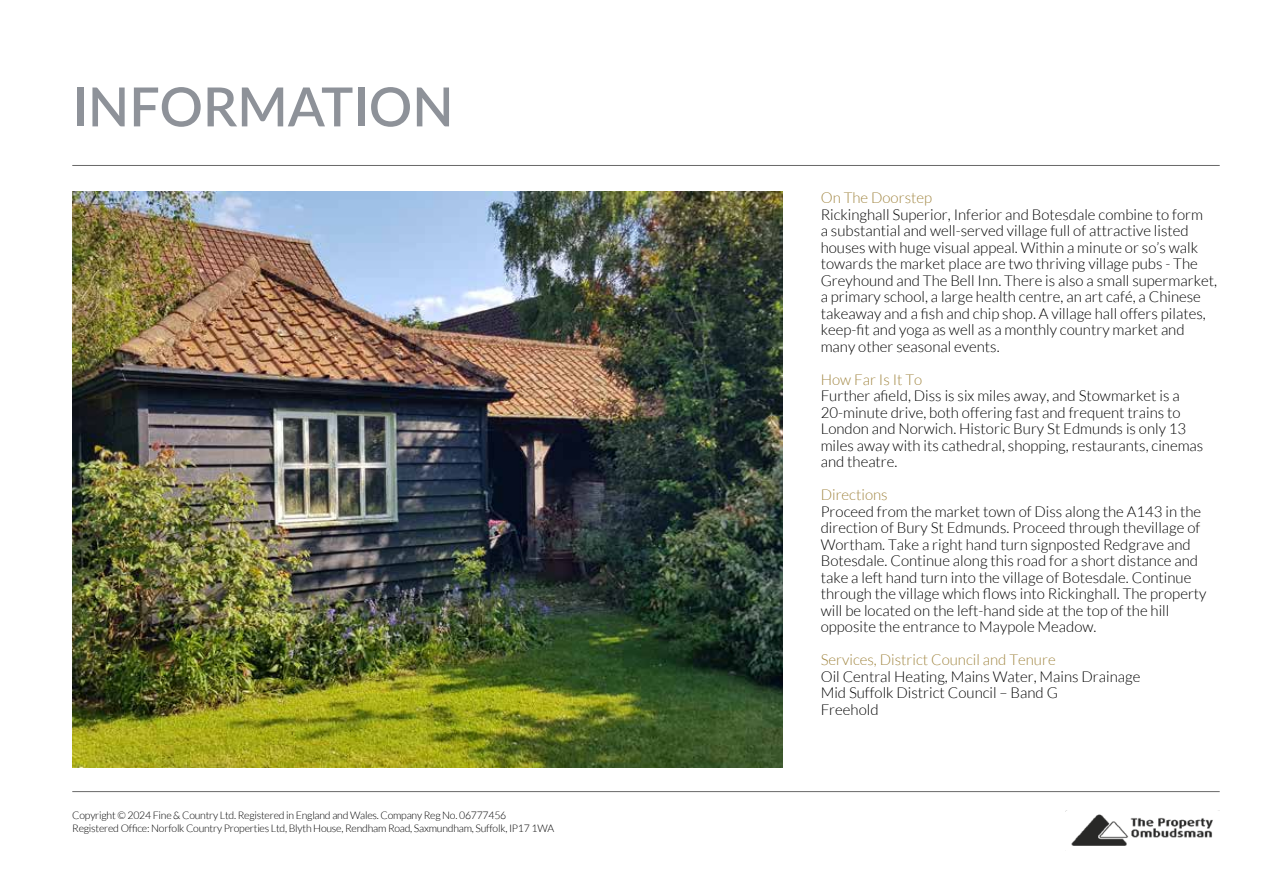
<style>
.page{position:relative;width:1263px;height:893px;background:#fff}
.page>*{position:absolute;margin:0;border:0;box-sizing:border-box;transform-origin:0 0}
.t1{font:600 54px "Lato";color:#8e9299}
.t2{font:300 15px/16.5px "Lato";color:#000}
.t3{font:300 15px "Lato";color:#a18642}
.t4{font:300 10.5px/13.5px "Lato";letter-spacing:-.02em;color:#000}
</style>
<div class="page">
<img style="left:1065px;top:810px;width:155px;height:36px">
<img style="left:72px;top:191px;width:710px;height:576px">
<hr style="left:72px;top:791px;width:1148px;height:1px;background:#000">
<hr style="left:72px;top:165px;width:1148px;height:1px;background:#000">
<h1 class="t1" style="left:72px;top:68px;width:383px">INFORMATION</h1>
<p class="t4" style="left:72px;top:808px;width:484px">Copyright © 2024 Fine &amp; Country Ltd. Registered in England and Wales. Company Reg No. 06777456<br>Registered Office: Norfolk Country Properties Ltd, Blyth House, Rendham Road, Saxmundham, Suffolk, IP17 1WA</p>
<p class="t3" style="left:821px;top:190px;width:113px">On The Doorstep</p>
<p class="t2" style="left:821px;top:206px;width:398px">Rickinghall Superior, Inferior and Botesdale combine to form<br>a substantial and well-served village full of attractive listed houses with huge visual appeal. Within a minute or so’s walk towards the market place are two thriving village pubs - The Greyhound and The Bell Inn. There is also a small supermarket, a primary school, a large health centre, an art café, a Chinese takeaway and a fish and chip shop. A village hall offers pilates, keep-fit and yoga as well as a monthly country market and many other seasonal events.</p>
<p class="t3" style="left:821px;top:371px;width:103px">How Far Is It To</p>
<p class="t2" style="left:821px;top:388px;width:384px">Further afield, Diss is six miles away, and Stowmarket is a 20-minute drive, both offering fast and frequent trains to London and Norwich. Historic Bury St Edmunds is only 13 miles away with its cathedral, shopping, restaurants, cinemas and theatre.</p>
<p class="t3" style="left:821px;top:487px;width:68px">Directions</p>
<p class="t2" style="left:821px;top:503px;width:387px">Proceed from the market town of Diss along the A143 in the direction of Bury St Edmunds. Proceed through thevillage of Wortham. Take a right hand turn signposted Redgrave and Botesdale. Continue along this road for a short distance and take a left hand turn into the village of Botesdale. Continue through the village which flows into Rickinghall. The property will be located on the left-hand side at the top of the hill opposite the entrance to Maypole Meadow.</p>
<p class="t3" style="left:821px;top:652px;width:236px">Services, District Council and Tenure</p>
<p class="t2" style="left:821px;top:668px;width:321px">Oil Central Heating, Mains Water, Mains Drainage<br>Mid Suffolk District Council – Band G<br>Freehold</p>
</div>
